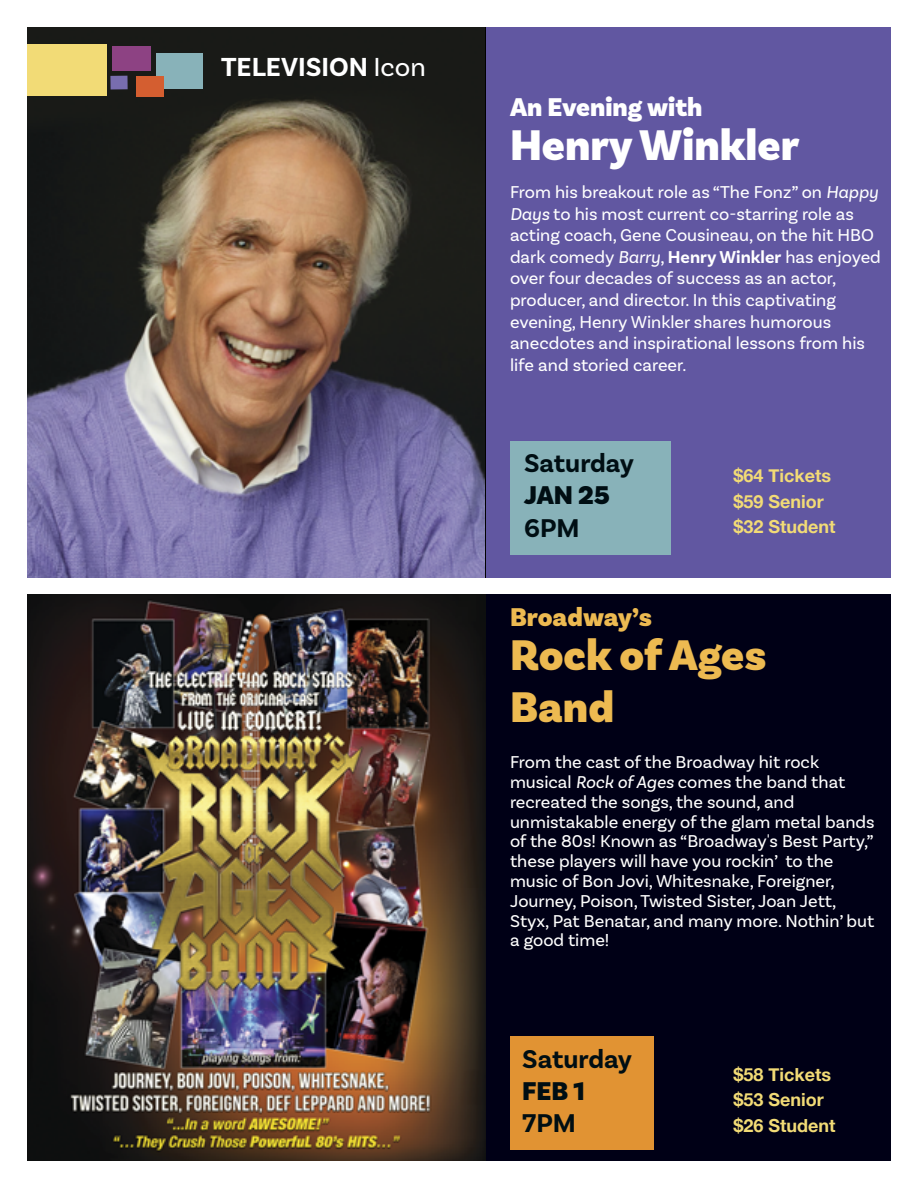
<style>
.page{position:relative;width:918px;height:1188px;background:#fff}
.page>*{position:absolute;margin:0;border:0;box-sizing:border-box;transform-origin:0 0}
.t1{font:900 45px "Basic Sans";color:#edba51}
.t2{font:900 45px "Basic Sans";color:#fff}
.t3{font:700 27.45px "Basic Sans";color:#fff}
.t4{font:700 27px "Basic Sans";color:#000e13}
.t5{font:900 27px "Basic Sans";color:#fff}
.t6{font:900 27px "Basic Sans";color:#edba51}
.t7{font:900 27px "Basic Sans";color:#000e13}
.t8{font:18px/19.8px "Basic Sans";color:#fff}
.t9{font:700 18px/25.8px "Helvetica Neue";color:#f2db76}
.s1{font-weight:400}
.s2{font-style:italic}
.s3{font-weight:700}
</style>
<div class="page">
<div style="left:486px;top:594px;width:405px;height:567px;background:#000016"></div>
<div style="left:486px;top:27px;width:405px;height:551px;background:#6157a1"></div>
<img style="left:27px;top:27px;width:458px;height:551px">
<div style="left:27px;top:45px;width:80px;height:51px;background:#f2db76"></div>
<div style="left:110px;top:76px;width:18px;height:14px;background:#786dae"></div>
<div style="left:156px;top:53px;width:47px;height:36px;background:#88b2b9"></div>
<div style="left:136px;top:76px;width:28px;height:20px;background:#d45e30"></div>
<div style="left:112px;top:46px;width:38px;height:24px;background:#8d4283"></div>
<div style="left:510px;top:441px;width:160px;height:113px;background:#88b2b9"></div>
<img style="left:27px;top:594px;width:459px;height:567px">
<div style="left:510px;top:1036px;width:143px;height:114px;background:#e19333"></div>
<p class="t3" style="left:221px;top:56px;width:206px">TELEVISION <span class="s1">Icon</span></p>
<p class="t5" style="left:510px;top:97px;width:194px">An Evening with</p>
<p class="t2" style="left:510px;top:129px;width:291px">Henry Winkler</p>
<p class="t8" style="left:510px;top:183px;width:372px;line-height:21.6px">From his breakout role as “The Fonz” on <span class="s2">Happy Days</span> to his most current co-starring role as acting coach, Gene Cousineau, on the hit HBO dark comedy <span class="s2">Barry</span>, <span class="s3">Henry Winkler</span> has enjoyed over four decades of success as an actor, producer, and director. In this captivating evening, Henry Winkler shares humorous anecdotes and inspirational lessons from his life and storied career.</p>
<p class="t4" style="left:524px;top:453px;width:111px">Saturday</p>
<p class="t7" style="left:524px;top:485px;width:87px">JAN 25</p>
<p class="t4" style="left:524px;top:518px;width:57px">6PM</p>
<p class="t9" style="left:733px;top:462px;width:104px">$64 Tickets $59 Senior $32 Student</p>
<p class="t6" style="left:510px;top:607px;width:144px">Broadway’s</p>
<p class="t1" style="left:510px;top:639px;width:258px">Rock of Ages</p>
<p class="t1" style="left:510px;top:691px;width:106px">Band</p>
<p class="t8" style="left:510px;top:754px;width:366px">From the cast of the Broadway hit rock musical <span class="s2">Rock of Ages</span> comes the band that recreated the songs, the sound, and unmistakable energy of the glam metal bands of the 80s! Known as “Broadway's Best Party,” these players will have you rockin’ to the music of Bon Jovi, Whitesnake, Foreigner, Journey, Poison, Twisted Sister, Joan Jett, Styx, Pat Benatar, and many more. Nothin’ but a good time!</p>
<p class="t4" style="left:522px;top:1048px;width:111px">Saturday</p>
<p class="t7" style="left:522px;top:1081px;width:64px">FEB 1</p>
<p class="t4" style="left:522px;top:1113px;width:55px">7PM</p>
<p class="t9" style="left:733px;top:1061px;width:104px">$58 Tickets $53 Senior $26 Student</p>
</div>
